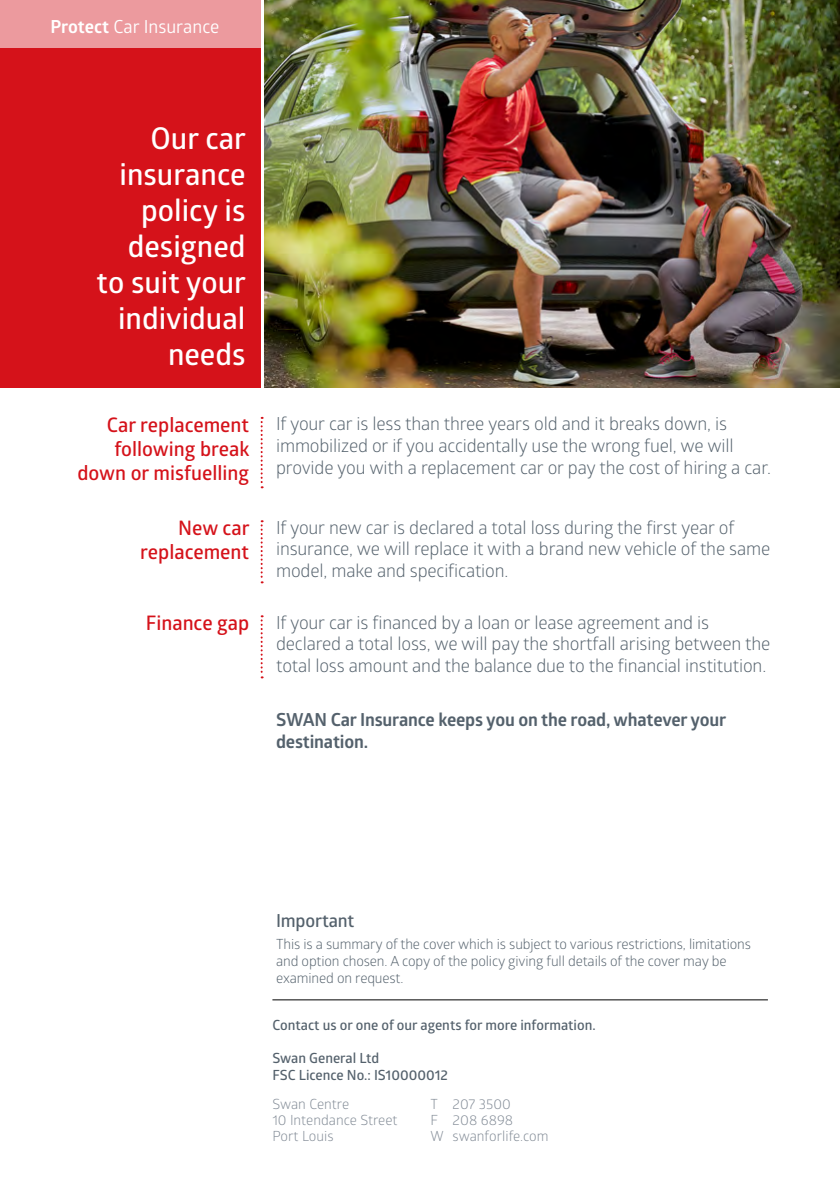
<style>
.page{position:relative;width:840px;height:1191px;background:#fff}
.page>*{position:absolute;margin:0;border:0;box-sizing:border-box;transform-origin:0 0}
.t1{font:600 30px/36px "Glober";color:#fff;text-align:right}
.t2{font:600 20px/24px "Glober";color:#d5121a;text-align:right}
.t3{font:18px/21.6px "Glober";letter-spacing:-.01em;color:#54616c}
.t4{font:700 18px/21.6px "Glober";letter-spacing:-.01em;color:#54616c}
.t5{font:18px "Glober";color:#fff}
.t6{font:600 18px "Glober";letter-spacing:-.01em;color:#54616c}
.t7{font:14px/16.8px "Glober";letter-spacing:-.01em;color:#54616c}
.t8{font:600 14px/16.8px "Glober";color:#54616c}
.t9{font:14px "Glober";color:#818a95}
.s1{font-weight:700}
</style>
<div class="page">
<hr style="left:272px;top:999px;width:495px;height:1px;background:#000">
<div style="left:0;top:0;width:260px;height:387px;background:#d5121a"></div>
<img style="left:264px;top:0;width:575px;height:387px">
<svg style="left:260px;top:417px;width:2px;height:71px"></svg>
<svg style="left:260px;top:520px;width:2px;height:63px"></svg>
<svg style="left:260px;top:615px;width:2px;height:63px"></svg>
<div style="left:0;top:0;width:260px;height:48px;background:#ec9a9e"></div>
<p class="t5" style="left:50px;top:14px;width:170px"><span class="s1">Protect</span> Car Insurance</p>
<h1 class="t1" style="left:97px;top:120px;width:151px">Our car insurance policy is designed to suit your individual needs</h1>
<p class="t2" style="left:77px;top:412px;width:173px">Car replacement following break down or misfuelling</p>
<p class="t2" style="left:140px;top:515px;width:111px">New car replacement</p>
<p class="t2" style="left:146px;top:610px;width:105px">Finance gap</p>
<p class="t3" style="left:276px;top:412px;width:496px">If your car is less than three years old and it breaks down, is immobilized or if you accidentally use the wrong fuel, we will provide you with a replacement car or pay the cost of hiring a car.</p>
<p class="t3" style="left:276px;top:516px;width:495px">If your new car is declared a total loss during the first year of insurance, we will replace it with a brand new vehicle of the same model, make and specification.</p>
<p class="t3" style="left:276px;top:611px;width:495px">If your car is financed by a loan or lease agreement and is declared a total loss, we will pay the shortfall arising between the total loss amount and the balance due to the financial institution.</p>
<p class="t4" style="left:276px;top:708px;width:451px">SWAN Car Insurance keeps you on the road, whatever your destination.</p>
<p class="t6" style="left:276px;top:907px;width:80px">Important</p>
<p class="t7" style="left:276px;top:935px;width:476px">This is a summary of the cover which is subject to various restrictions, limitations and option chosen. A copy of the policy giving full details of the cover may be examined on request.</p>
<p class="t8" style="left:272px;top:1015px;width:324px">Contact us or one of our agents for more information.</p>
<p class="t8" style="left:272px;top:1049px;width:177px">Swan General Ltd<br>FSC Licence No.: IS10000012</p>
<p class="t9" style="left:272px;top:1094px;width:78px">Swan Centre</p>
<p class="t9" style="left:430px;top:1094px;width:82px">T 207 3500</p>
<p class="t9" style="left:272px;top:1110px;width:126px">10 Intendance Street</p>
<p class="t9" style="left:430px;top:1110px;width:84px">F 208 6898</p>
<p class="t9" style="left:272px;top:1126px;width:63px">Port Louis</p>
<p class="t9" style="left:430px;top:1126px;width:119px">W swanforlife.com</p>
</div>
